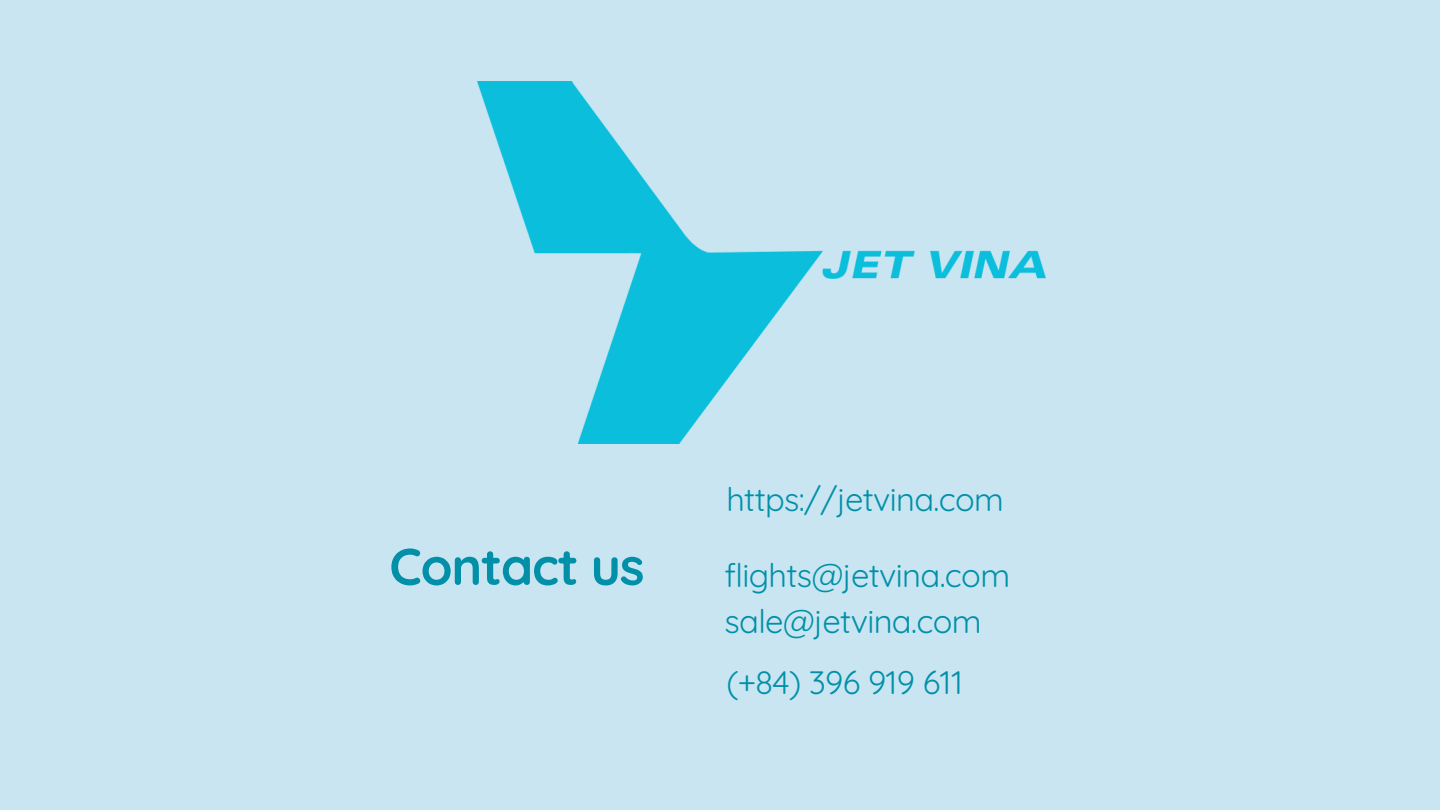
<style>
.page{position:relative;width:1440px;height:810px;background:#c8e5f1}
.page>*{position:absolute;margin:0;border:0;box-sizing:border-box;transform-origin:0 0}
.t1{font:700 51.7px "Quicksand";letter-spacing:-.025em;color:#0190a8}
.t2{font:32.7px/45.8px "Quicksand";letter-spacing:-.02em;color:#0190a8}
.t3{font:32.6px "Quicksand";letter-spacing:-.02em;color:#0190a8}
</style>
<div class="page">
<img style="left:478px;top:81px;width:568px;height:362px">
<p class="t1" style="left:389px;top:533px;width:257px">Contact us</p>
<p class="t3" style="left:726px;top:478px;width:279px">https://jetvina.com</p>
<h1 class="t2" style="left:725px;top:552px;width:287px">flights@jetvina.com sale@jetvina.com</h1>
<p class="t3" style="left:726px;top:661px;width:238px">(+84) 396 919 611</p>
</div>
